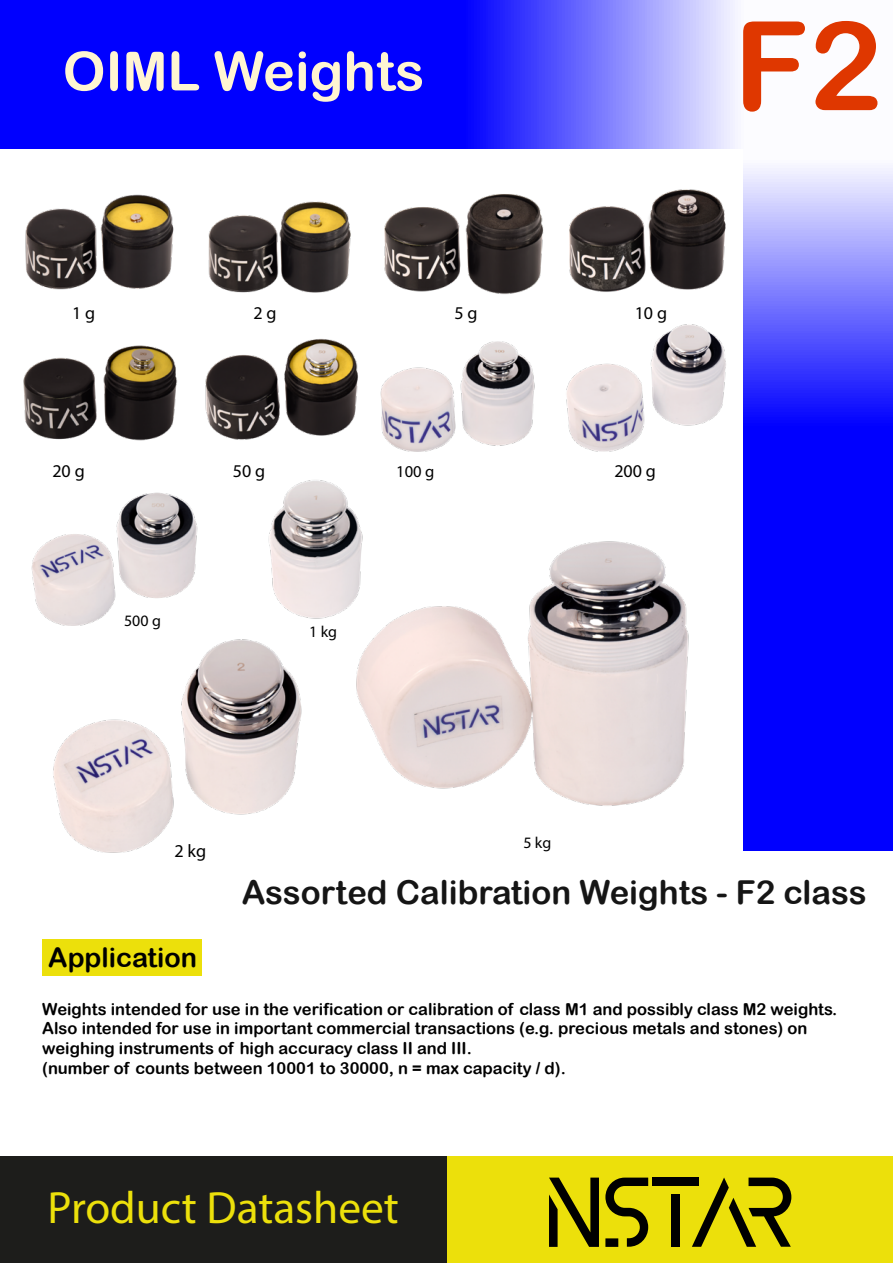
<style>
.page{position:relative;width:893px;height:1263px;background:#fff}
.page>*{position:absolute;margin:0;border:0;box-sizing:border-box;transform-origin:0 0}
.t1{font:123.75px "Arial Rounded MT Bold";color:#df3700}
.t2{font:54px "Arial Rounded MT Bold";color:#fff5d2}
.t3{font:45.3px "Myriad Pro";color:#ece00b}
.t4{font:33px "Arial Rounded MT Bold";color:#000}
.t5{font:27px "Arial Rounded MT Bold";color:#000}
.t6{font:18.15px "Myriad Pro";color:#000}
.t7{font:18px "Myriad Pro";color:#000}
.t8{font:16.65px "Myriad Pro";color:#000}
.t9{font:16.5px/19.8px "Arial Rounded MT Bold";color:#000}
.t10{font:15.9px "Myriad Pro";color:#000}
</style>
<div class="page">
<svg style="left:744px;top:168px;width:149px;height:682px;background:#2e2eff"></svg>
<div style="left:447px;top:1157px;width:446px;height:106px;background:#ece00b"></div>
<svg style="left:549px;top:1177px;width:50px;height:70px"></svg>
<svg style="left:605px;top:1177px;width:43px;height:70px"></svg>
<div style="left:652px;top:1177px;width:46px;height:9px;background:#000"></div>
<div style="left:671px;top:1195px;width:9px;height:52px;background:#000"></div>
<svg style="left:692px;top:1177px;width:99px;height:70px"></svg>
<svg style="left:0;top:0;width:735px;height:149px;background:#2c2cff"></svg>
<div style="left:42px;top:939px;width:160px;height:37px;background:#ece00b"></div>
<div style="left:0;top:1157px;width:446px;height:106px;background:#1d1d1b"></div>
<img style="left:25px;top:194px;width:149px;height:96px">
<img style="left:208px;top:201px;width:143px;height:92px">
<img style="left:372px;top:147px;width:187px;height:148px">
<img style="left:556px;top:150px;width:170px;height:145px">
<img style="left:23px;top:345px;width:155px;height:96px">
<img style="left:205px;top:339px;width:153px;height:101px">
<img style="left:380px;top:341px;width:155px;height:111px">
<img style="left:566px;top:324px;width:160px;height:128px">
<img style="left:31px;top:492px;width:167px;height:122px">
<img style="left:268px;top:480px;width:74px;height:139px">
<img style="left:42px;top:603px;width:277px;height:250px">
<img style="left:342px;top:490px;width:347px;height:316px">
<h2 class="t2" style="left:63px;top:39px;width:363px">OIML Weights</h2>
<h1 class="t1" style="left:734px;top:-7px;width:150px">F2</h1>
<p class="t7" style="left:72px;top:302px;width:25px">1 g</p>
<p class="t7" style="left:253px;top:302px;width:25px">2 g</p>
<p class="t7" style="left:454px;top:302px;width:25px">5 g</p>
<p class="t7" style="left:635px;top:302px;width:34px">10 g</p>
<p class="t7" style="left:52px;top:460px;width:34px">20 g</p>
<p class="t7" style="left:233px;top:460px;width:34px">50 g</p>
<p class="t8" style="left:396px;top:461px;width:40px">100 g</p>
<p class="t7" style="left:614px;top:460px;width:43px">200 g</p>
<p class="t10" style="left:124px;top:611px;width:38px">500 g</p>
<p class="t10" style="left:309px;top:621px;width:29px">1 kg</p>
<p class="t6" style="left:174px;top:839px;width:33px">2 kg</p>
<p class="t10" style="left:523px;top:832px;width:29px">5 kg</p>
<h3 class="t5" style="left:48px;top:942px;width:150px">Application</h3>
<h3 class="t4" style="left:241px;top:872px;width:627px">Assorted Calibration Weights - F2 class</h3>
<p class="t9" style="left:42px;top:999px;width:797px">Weights intended for use in the verification or calibration of class M1 and possibly class M2 weights.<br>Also intended for use in important commercial transactions (e.g. precious metals and stones) on weighing instruments of high accuracy class II and III.<br>(number of counts between 10001 to 30000, n = max capacity / d).</p>
<h3 class="t3" style="left:48px;top:1180px;width:353px">Product Datasheet</h3>
</div>
